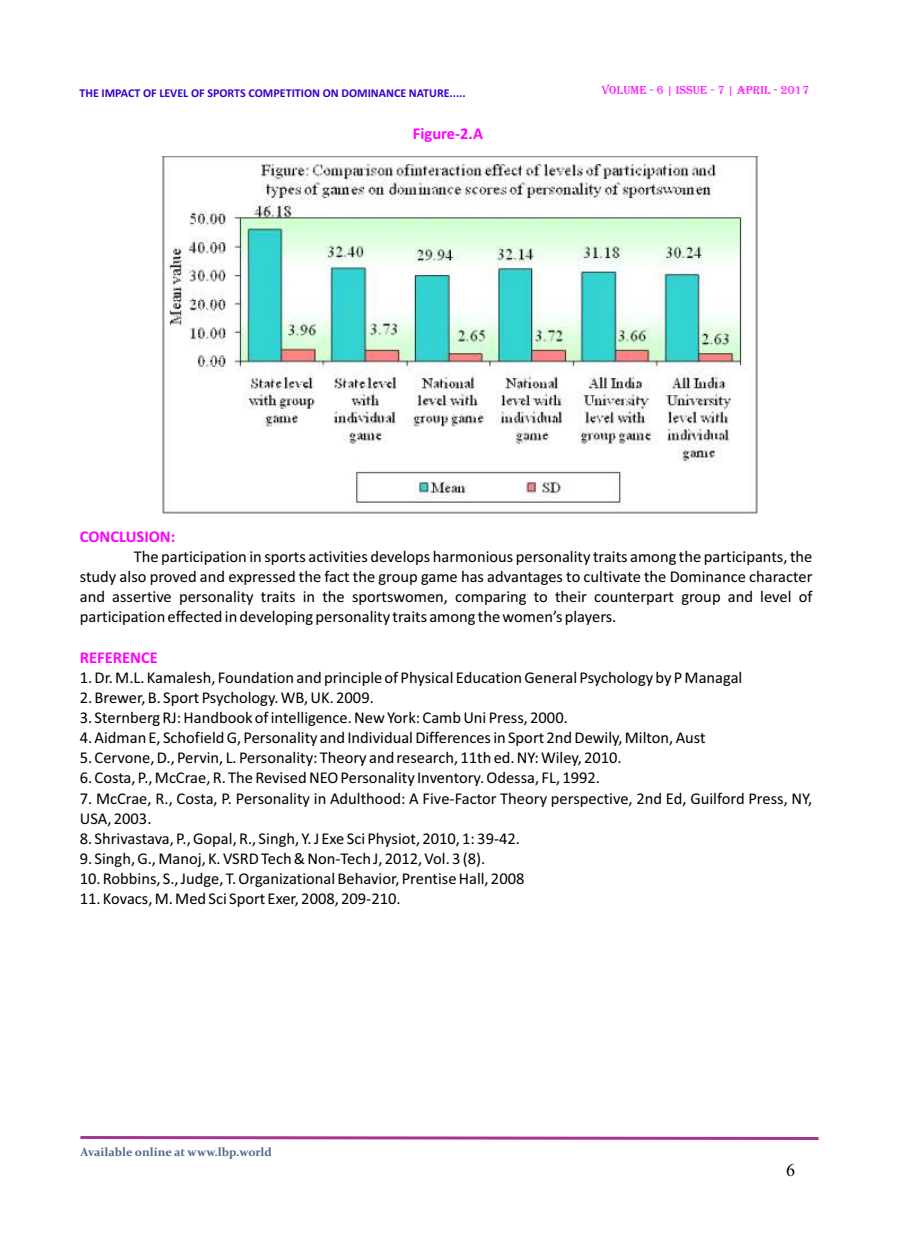
<style>
.page{position:relative;width:898px;height:1242px;background:#fff}
.page>*{position:absolute;margin:0;border:0;box-sizing:border-box;transform-origin:0 0}
.t1{font:18px "Times New Roman";color:#000}
.t2{font:16.5px/20.1px "Calibri";color:#000;text-align:justify}
.t3{font:700 16.5px "Calibri";color:#f0f}
.t4{font:700 12px "Calibri";color:#30c}
.t5{font:700 12px "Constantia";color:#52658c}
.t6{font:12px "Algerian";color:#f0f}
</style>
<div class="page">
<svg style="left:80px;top:1136px;width:739px;height:4px;background:#bb67ac"></svg>
<img style="left:163px;top:156px;width:593px;height:357px">
<p class="t4" style="left:79px;top:88px;width:387px">THE IMPACT OF LEVEL OF SPORTS COMPETITION ON DOMINANCE NATURE.....</p>
<p class="t3" style="left:412px;top:126px;width:72px">Figure-2.A</p>
<p class="t6" style="left:601px;top:83px;width:209px">VOLUME - 6 | ISSUE - 7 | APRIL - 2017</p>
<p class="t3" style="left:80px;top:529px;width:97px">CONCLUSION:</p>
<p class="t2" style="left:80px;top:547px;width:734px;text-indent:54px">The participation in sports activities develops harmonious personality traits among the participants, the study also proved and expressed the fact the group game has advantages to cultivate the Dominance character and assertive personality traits in the sportswomen, comparing to their counterpart group and level of participation effected in developing personality traits among the women’s players.</p>
<p class="t3" style="left:80px;top:650px;width:79px">REFERENCE</p>
<p class="t2" style="left:80px;top:668px;width:664px">1. Dr. M.L. Kamalesh, Foundation and principle of Physical Education General Psychology by P Managal</p>
<p class="t2" style="left:80px;top:688px;width:295px">2. Brewer, B. Sport Psychology. WB, UK. 2009.</p>
<p class="t2" style="left:80px;top:709px;width:489px">3. Sternberg RJ: Handbook of intelligence. New York: Camb Uni Press, 2000.</p>
<p class="t2" style="left:80px;top:729px;width:627px">4. Aidman E, Schofield G, Personality and Individual Differences in Sport 2nd Dewily, Milton, Aust</p>
<p class="t2" style="left:80px;top:749px;width:543px">5. Cervone, D., Pervin, L. Personality: Theory and research, 11th ed. NY: Wiley, 2010.</p>
<p class="t2" style="left:80px;top:769px;width:521px">6. Costa, P., McCrae, R. The Revised NEO Personality Inventory. Odessa, FL, 1992.</p>
<p class="t2" style="left:80px;top:789px;width:734px">7. McCrae, R., Costa, P. Personality in Adulthood: A Five-Factor Theory perspective, 2nd Ed, Guilford Press, NY,<br>USA, 2003.</p>
<p class="t2" style="left:80px;top:829px;width:441px">8. Shrivastava, P., Gopal, R., Singh, Y. J Exe Sci Physiot, 2010, 1: 39-42.</p>
<p class="t2" style="left:80px;top:850px;width:407px">9. Singh, G., Manoj, K. VSRD Tech &amp; Non-Tech J, 2012, Vol. 3 (8).</p>
<p class="t2" style="left:80px;top:870px;width:446px">10. Robbins, S., Judge, T. Organizational Behavior, Prentise Hall, 2008</p>
<p class="t2" style="left:80px;top:890px;width:322px">11. Kovacs, M. Med Sci Sport Exer, 2008, 209-210.</p>
<p class="t5" style="left:81px;top:1147px;width:193px">Available online at www.lbp.world</p>
<p class="t1" style="left:785px;top:1163px;width:10px">6</p>
</div>
